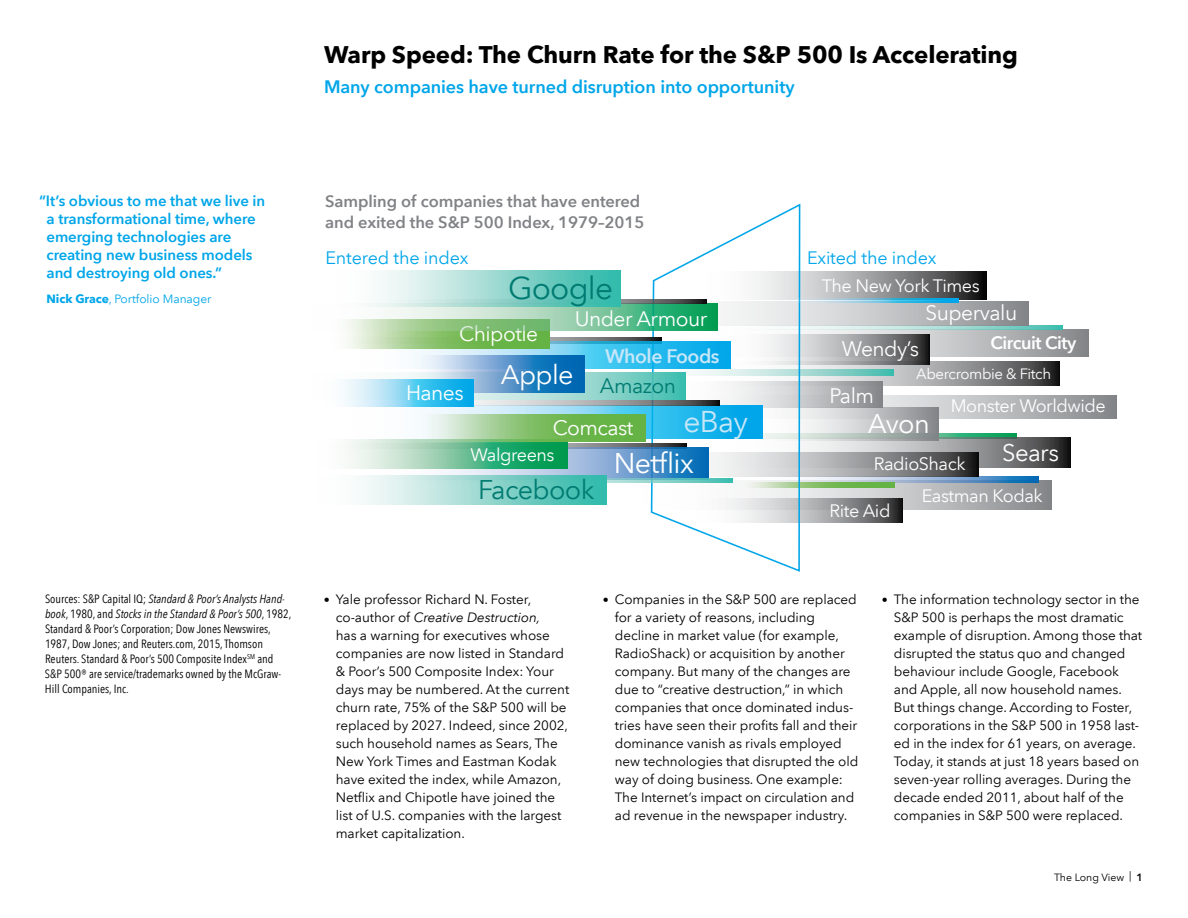
<style>
.page{position:relative;width:1188px;height:918px;background:#fff}
.page>*{position:absolute;margin:0;border:0;box-sizing:border-box;transform-origin:0 0}
.t1{font:31.5px "Avenir Next LT Com";letter-spacing:-.025em;color:#007b72}
.t2{font:30px "Avenir Next LT Com";color:#c7e7f9}
.t3{font:28.5px "Avenir Next LT Com";letter-spacing:-.025em;color:#fff}
.t4{font:27px "Avenir Next LT Com";letter-spacing:-.025em;color:#fff}
.t5{font:27px "Avenir Next LT Com";letter-spacing:-.025em;color:#007b72}
.t6{font:700 24px "Avenir Next LT Com";letter-spacing:-.005em;color:#000}
.t7{font:24px "Avenir Next LT Com";letter-spacing:-.025em;color:#fff}
.t8{font:21px "Avenir Next LT Com";letter-spacing:-.025em;color:#fff}
.t9{font:21px "Avenir Next LT Com";letter-spacing:-.025em;color:#007b72}
.t10{font:600 19.5px "Avenir Next LT Com";letter-spacing:-.025em;color:#c7e7f9}
.t11{font:18px "Avenir Next LT Com";letter-spacing:-.025em;color:#fff}
.t12{font:600 18px "Avenir Next LT Com";letter-spacing:-.005em;color:#00a6e9}
.t13{font:18px "Avenir Next LT Com";letter-spacing:-.01em;color:#00a6e9}
.t14{font:600 18px "Avenir Next LT Com";letter-spacing:-.025em;color:#fff}
.t15{font:600 16.5px/21px "Avenir Next LT Com";letter-spacing:-.005em;color:#808285}
.t16{font:600 15px/18px "Avenir Next LT Com";letter-spacing:-.005em;color:#00a6e9}
.t17{font:15px "Avenir Next LT Com";letter-spacing:-.025em;color:#fff}
.t18{font:13.5px/18px "Avenir Next LT Com";letter-spacing:-.005em;color:#000}
.t19{font:condensed 12px/15px "Avenir Next LT Com";color:#000}
.t20{font:12px "Avenir Next LT Com";letter-spacing:-.005em;color:#00a6e9}
.t21{font:10.5px "Avenir Next LT Com";color:#000}
.s1{font-weight:700}
.s2{font-style:italic}
.s3{font-size:12px}
.s4{font-weight:600}
</style>
<div class="page">
<svg style="left:938px;top:433px;width:79px;height:5px"></svg>
<svg style="left:882px;top:395px;width:234px;height:24px;background:#b4b5b7"></svg>
<svg style="left:809px;top:330px;width:279px;height:27px;background:#b2b3b5"></svg>
<svg style="left:806px;top:438px;width:265px;height:30px;background:#898a8b"></svg>
<svg style="left:801px;top:481px;width:251px;height:28px;background:#aeb2b4"></svg>
<svg style="left:801px;top:361px;width:259px;height:24px;background:#909293"></svg>
<svg style="left:801px;top:476px;width:237px;height:6px"></svg>
<svg style="left:801px;top:482px;width:93px;height:5px"></svg>
<svg style="left:801px;top:334px;width:129px;height:30px;background:#909192"></svg>
<svg style="left:801px;top:452px;width:177px;height:24px;background:#808182"></svg>
<svg style="left:801px;top:326px;width:261px;height:4px"></svg>
<svg style="left:801px;top:407px;width:137px;height:34px;background:#bec2c2"></svg>
<svg style="left:801px;top:271px;width:185px;height:28px;background:#808486"></svg>
<svg style="left:801px;top:498px;width:102px;height:24px;background:#7e7e80"></svg>
<svg style="left:630px;top:370px;width:264px;height:6px"></svg>
<svg style="left:801px;top:381px;width:81px;height:27px;background:#a8aaac"></svg>
<svg style="left:801px;top:302px;width:228px;height:24px;background:#b4b8bb"></svg>
<svg style="left:650px;top:203px;width:151px;height:369px"></svg>
<svg style="left:772px;top:299px;width:186px;height:3px"></svg>
<svg style="left:567px;top:444px;width:120px;height:3px"></svg>
<svg style="left:550px;top:338px;width:111px;height:4px"></svg>
<svg style="left:358px;top:342px;width:373px;height:27px"></svg>
<svg style="left:351px;top:405px;width:411px;height:34px"></svg>
<svg style="left:445px;top:447px;width:263px;height:32px;background:#6aa0ce"></svg>
<svg style="left:348px;top:439px;width:219px;height:30px;background:#77c59e"></svg>
<svg style="left:346px;top:330px;width:204px;height:18px;background:#93c77a"></svg>
<svg style="left:417px;top:414px;width:229px;height:27px;background:#93c880"></svg>
<svg style="left:346px;top:303px;width:372px;height:27px;background:#89cba2"></svg>
<svg style="left:397px;top:373px;width:289px;height:26px;background:#7fcec7"></svg>
<svg style="left:607px;top:479px;width:125px;height:4px"></svg>
<div style="left:315px;top:475px;width:292px;height:30px;background:linear-gradient(to right,#fff,#33b7a8)"></div>
<svg style="left:621px;top:299px;width:86px;height:5px"></svg>
<div style="left:335px;top:270px;width:286px;height:37px;background:linear-gradient(to right,#fff,#33b7a7)"></div>
<svg style="left:412px;top:356px;width:172px;height:36px;background:#63a0cf"></svg>
<svg style="left:473px;top:401px;width:247px;height:5px"></svg>
<svg style="left:343px;top:379px;width:130px;height:27px;background:#76d1f2"></svg>
<h3 class="t6" style="left:324px;top:40px;width:696px">Warp Speed: The Churn Rate for the S&amp;P 500 Is Accelerating</h3>
<p class="t16" style="left:46px;top:191px;width:220px;text-indent:-8px">“It’s obvious to me that we live in a transformational time, where emerging technologies are creating new business models and destroying old ones.”</p>
<p class="t20" style="left:46px;top:292px;width:167px"><span class="s1">Nick Grace</span>, Portfolio Manager</p>
<h3 class="t12" style="left:324px;top:76px;width:472px">Many companies have turned disruption into opportunity</h3>
<p class="t15" style="left:325px;top:190px;width:321px">Sampling of companies that have entered and exited the S&amp;P 500 Index, 1979–2015</p>
<h3 class="t13" style="left:326px;top:247px;width:144px">Entered the index</h3>
<h3 class="t13" style="left:807px;top:247px;width:131px">Exited the index</h3>
<h1 class="t1" style="left:508px;top:269px;width:106px">Google</h1>
<h3 class="t8" style="left:575px;top:306px;width:134px">Under Armour</h3>
<h3 class="t8" style="left:459px;top:322px;width:81px">Chipotle</h3>
<h3 class="t10" style="left:605px;top:344px;width:116px">Whole Foods</h3>
<h3 class="t4" style="left:501px;top:358px;width:74px">Apple</h3>
<h3 class="t9" style="left:600px;top:373px;width:78px">Amazon</h3>
<h3 class="t8" style="left:406px;top:380px;width:59px">Hanes</h3>
<h3 class="t8" style="left:553px;top:415px;width:82px">Comcast</h3>
<h2 class="t2" style="left:683px;top:404px;width:66px">eBay</h2>
<h3 class="t11" style="left:471px;top:444px;width:85px">Walgreens</h3>
<h3 class="t5" style="left:478px;top:473px;width:118px">Facebook</h3>
<h3 class="t3" style="left:614px;top:446px;width:81px">Netflix</h3>
<h3 class="t11" style="left:822px;top:275px;width:159px">The New York Times</h3>
<h3 class="t8" style="left:842px;top:336px;width:79px">Wendy’s</h3>
<h3 class="t8" style="left:926px;top:300px;width:93px">Supervalu</h3>
<h3 class="t14" style="left:991px;top:332px;width:88px">Circuit City</h3>
<p class="t17" style="left:916px;top:365px;width:136px">Abercrombie &amp; Fitch</p>
<h3 class="t4" style="left:868px;top:407px;width:64px">Avon</h3>
<h3 class="t8" style="left:830px;top:383px;width:46px">Palm</h3>
<h3 class="t11" style="left:951px;top:395px;width:156px">Monster Worldwide</h3>
<h3 class="t7" style="left:1002px;top:438px;width:58px">Sears</h3>
<h3 class="t11" style="left:922px;top:485px;width:123px">Eastman Kodak</h3>
<h3 class="t11" style="left:874px;top:453px;width:93px">RadioShack</h3>
<h3 class="t11" style="left:830px;top:500px;width:62px">Rite Aid</h3>
<p class="t19" style="left:45px;top:591px;width:248px">Sources: S&amp;P Capital IQ; <span class="s2">Standard &amp; Poor’s Analysts Hand&shy;book</span>, 1980, and <span class="s2">Stocks in the Standard &amp; Poor’s 500</span>, 1982, Standard &amp; Poor’s Corporation; Dow Jones Newswires, 1987, Dow Jones; and Reuters.com, 2015, Thomson Reuters. Standard &amp; Poor’s 500 Composite Index<sup>SM</sup> and S&amp;P 500® are service/trademarks owned by the McGraw-Hill Companies, Inc.</p>
<p class="t18" style="left:336px;top:591px;width:235px;text-indent:-12px"><span class="s3">•</span> Yale professor Richard N. Foster, co-author of <span class="s2">Creative Destruction,<br></span>has a warning for executives whose companies are now listed in Standard &amp; Poor’s 500 Composite Index: Your days may be numbered. At the current churn rate, 75% of the S&amp;P 500 will be replaced by 2027. Indeed, since 2002, such household names as Sears, The New York Times and Eastman Kodak have exited the index, while Amazon, Netflix and Chipotle have joined the list of U.S. companies with the largest market capitalization.</p>
<p class="t18" style="left:615px;top:591px;width:245px;text-indent:-12px"><span class="s3">•</span> Companies in the S&amp;P 500 are replaced for a variety of reasons, including decline in market value (for example, RadioShack) or acquisition by another company. But many of the changes are due to “creative destruction,” in which companies that once dominated indus&shy;tries have seen their profits fall and their dominance vanish as rivals employed new technologies that disrupted the old way of doing business. One example:<br>The Internet’s impact on circulation and ad revenue in the newspaper industry.</p>
<p class="t18" style="left:894px;top:591px;width:250px;text-indent:-12px"><span class="s3">•</span> The information technology sector in the S&amp;P 500 is perhaps the most dramatic example of disruption. Among those that disrupted the status quo and changed behaviour include Google, Facebook and Apple, all now household names.<br>But things change. According to Foster, corporations in the S&amp;P 500 in 1958 last&shy;ed in the index for 61 years, on average.<br>Today, it stands at just 18 years based on seven-year rolling averages. During the decade ended 2011, about half of the companies in S&amp;P 500 were replaced.</p>
<p class="t21" style="left:1054px;top:871px;width:90px">The Long View | <span class="s4">1</span></p>
</div>
